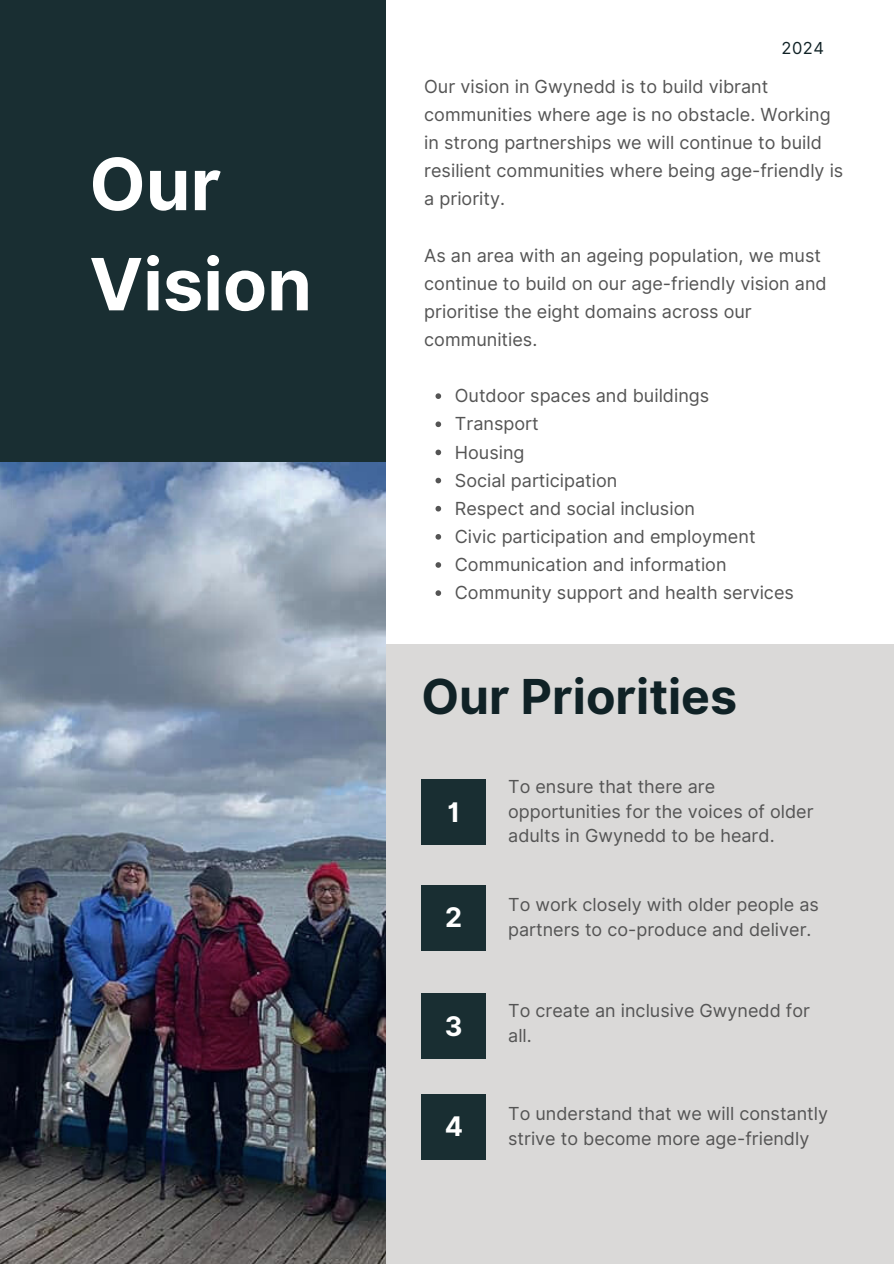
<style>
.page{position:relative;width:894px;height:1264px;background:#fff}
.page>*{position:absolute;margin:0;border:0;box-sizing:border-box;transform-origin:0 0}
.t1{font:700 72px/100.2px "Inter";color:#fff}
.t2{font:700 48.15px "Inter";color:#102226}
.t3{font:700 27px "Inter";color:#fff}
.t4{font:18px/28.2px "Inter";color:#545454}
.t5{font:16.5px "Inter";color:#102226}
</style>
<div class="page">
<div style="left:0;top:0;width:386px;height:487px;background:#192e32"></div>
<div style="left:386px;top:644px;width:507px;height:619px;background:#dad9d8"></div>
<img style="left:0;top:463px;width:386px;height:800px">
<svg style="left:435px;top:393px;width:6px;height:6px"></svg>
<svg style="left:435px;top:421px;width:6px;height:6px"></svg>
<svg style="left:435px;top:449px;width:6px;height:6px"></svg>
<svg style="left:435px;top:478px;width:6px;height:5px"></svg>
<svg style="left:435px;top:506px;width:6px;height:5px"></svg>
<svg style="left:435px;top:534px;width:6px;height:5px"></svg>
<svg style="left:435px;top:562px;width:6px;height:6px"></svg>
<svg style="left:435px;top:590px;width:6px;height:6px"></svg>
<div style="left:421px;top:779px;width:65px;height:65px;background:#192e32"></div>
<div style="left:421px;top:885px;width:65px;height:65px;background:#192e32"></div>
<div style="left:421px;top:993px;width:65px;height:65px;background:#192e32"></div>
<div style="left:421px;top:1093px;width:65px;height:66px;background:#192e32"></div>
<p class="t1" style="left:89px;top:134px;width:224px">Our<br>Vision</p>
<h1 class="t5" style="left:781px;top:38px;width:44px">2024</h1>
<p class="t4" style="left:424px;top:72px;width:420px">Our vision in Gwynedd is to build vibrant communities where age is no obstacle. Working in strong partnerships we will continue to build resilient communities where being age-friendly is a priority.</p>
<p class="t4" style="left:424px;top:241px;width:404px">As an area with an ageing population, we must continue to build on our age-friendly vision and prioritise the eight domains across our communities.</p>
<p class="t4" style="left:454px;top:381px;width:256px">Outdoor spaces and buildings</p>
<p class="t4" style="left:454px;top:410px;width:85px">Transport</p>
<p class="t4" style="left:454px;top:438px;width:71px">Housing</p>
<p class="t4" style="left:454px;top:466px;width:164px">Social participation</p>
<p class="t4" style="left:454px;top:494px;width:241px">Respect and social inclusion</p>
<p class="t4" style="left:454px;top:522px;width:302px">Civic participation and employment</p>
<p class="t4" style="left:454px;top:550px;width:273px">Communication and information</p>
<h2 class="t4" style="left:454px;top:578px;width:340px">Community support and health services</h2>
<p class="t2" style="left:421px;top:667px;width:317px">Our Priorities</p>
<p class="t3" style="left:447px;top:795px;width:14px">1</p>
<p class="t3" style="left:445px;top:901px;width:18px">2</p>
<p class="t3" style="left:445px;top:1009px;width:19px">3</p>
<p class="t3" style="left:444px;top:1110px;width:20px">4</p>
<p class="t4" style="left:508px;top:774px;width:307px;line-height:24.8px">To ensure that there are opportunities for the voices of older adults in Gwynedd to be heard.</p>
<p class="t4" style="left:508px;top:890px;width:312px">To work closely with older people as</p>
<p class="t4" style="left:508px;top:915px;width:305px">partners to co-produce and deliver.</p>
<p class="t4" style="left:508px;top:996px;width:303px">To create an inclusive Gwynedd for</p>
<p class="t4" style="left:508px;top:1020px;width:25px">all.</p>
<p class="t4" style="left:508px;top:1099px;width:321px">To understand that we will constantly</p>
<p class="t4" style="left:508px;top:1123px;width:302px">strive to become more age-friendly</p>
</div>
